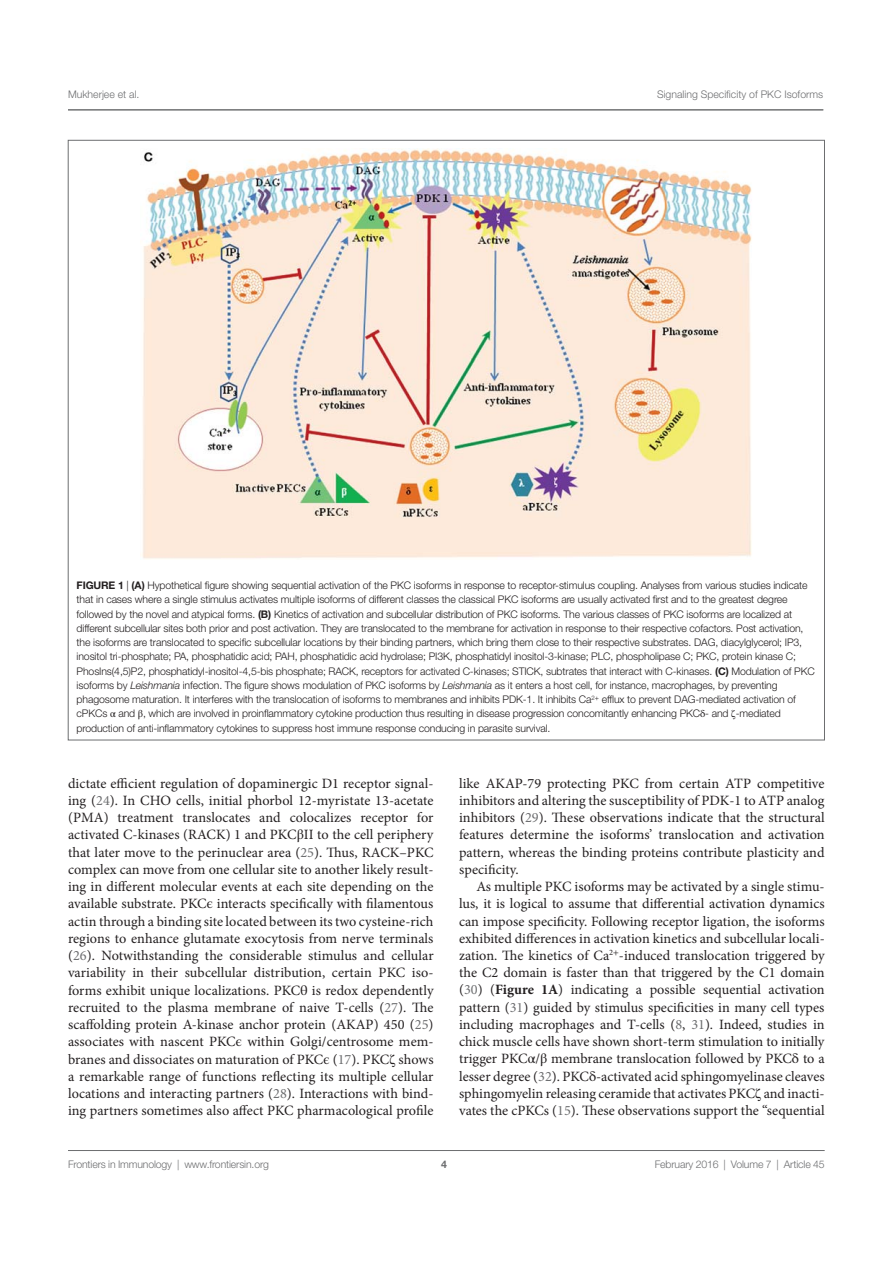
<style>
.page{position:relative;width:893px;height:1263px;background:#fff}
.page>*{position:absolute;margin:0;border:0;box-sizing:border-box;transform-origin:0 0}
.t1{font:14.25px/17.2px "Minion Pro";letter-spacing:.005em;color:#231f20;text-align:justify}
.t2{font:300 10.5px/14.2px "Helvetica Neue LT Std";letter-spacing:-.01em;color:#231f20}
.t3{font:300 10.5px "Helvetica Neue LT Std";letter-spacing:-.015em;color:#6d6e70}
.t4{font:700 10.5px "Helvetica Neue LT Std";color:#6d6e70}
.s1{font-weight:700}
.s2{font-style:italic}
.s3{font-family:"STIX General";font-weight:400}
.s4{color:#6d6e70}
.s5{font-family:"STIX General"}
</style>
<div class="page">
<hr style="left:68px;top:1150px;width:757px;height:1px;background:#6d6e70">
<hr style="left:68px;top:110px;width:755px;height:1px;background:#6d6e70">
<img style="left:142px;top:149px;width:610px;height:410px">
<p class="t3" style="left:68px;top:91px;width:73px">Mukherjee et al.</p>
<p class="t3" style="left:657px;top:91px;width:168px">Signaling Specificity of PKC Isoforms</p>
<p class="t2" style="left:77px;top:579px;width:740px"><span class="s1">FIGURE 1</span> | <span class="s1">(A)</span> Hypothetical figure showing sequential activation of the PKC isoforms in response to receptor-stimulus coupling. Analyses from various studies indicate that in cases where a single stimulus activates multiple isoforms of different classes the classical PKC isoforms are usually activated first and to the greatest degree followed by the novel and atypical forms. <span class="s1">(B)</span> Kinetics of activation and subcellular distribution of PKC isoforms. The various classes of PKC isoforms are localized at different subcellular sites both prior and post activation. They are translocated to the membrane for activation in response to their respective cofactors. Post activation, the isoforms are translocated to specific subcellular locations by their binding partners, which bring them close to their respective substrates. DAG, diacylglycerol; IP3, inositol tri-phosphate; PA, phosphatidic acid; PAH, phosphatidic acid hydrolase; PI3K, phosphatidyl inositol-3-kinase; PLC, phospholipase C; PKC, protein kinase C; PhosIns(4,5)P2, phosphatidyl-inositol-4,5-bis phosphate; RACK, receptors for activated C-kinases; STICK, subtrates that interact with C-kinases. <span class="s1">(C)</span> Modulation of PKC isoforms by <span class="s2">Leishmania</span> infection. The figure shows modulation of PKC isoforms by <span class="s2">Leishmania</span> as it enters a host cell, for instance, macrophages, by preventing phagosome maturation. It interferes with the translocation of isoforms to membranes and inhibits PDK-1. It inhibits Ca<sup>2</sup><sup>+</sup> efflux to prevent DAG-mediated activation of cPKCs <span class="s3">α</span> and <span class="s3">β</span>, which are involved in proinflammatory cytokine production thus resulting in disease progression concomitantly enhancing PKC<span class="s3">δ</span>- and <span class="s3">ζ</span>-mediated production of anti-inflammatory cytokines to suppress host immune response conducing in parasite survival.</p>
<p class="t1" style="left:68px;top:776px;width:367px">dictate efficient regulation of dopaminergic D1 receptor signal&shy;ing (<span class="s4">24</span>). In CHO cells, initial phorbol 12-myristate 13-acetate (PMA) treatment translocates and colocalizes receptor for activated C-kinases (RACK) 1 and PKC<span class="s5">β</span>II to the cell periphery that later move to the perinuclear area (<span class="s4">25</span>). Thus, RACK–PKC complex can move from one cellular site to another likely result&shy;ing in different molecular events at each site depending on the available substrate. PKC<span class="s5">ϵ</span> interacts specifically with filamentous actin through a binding site located between its two cysteine-rich regions to enhance glutamate exocytosis from nerve terminals (<span class="s4">26</span>). Notwithstanding the considerable stimulus and cellular variability in their subcellular distribution, certain PKC iso&shy;forms exhibit unique localizations. PKC<span class="s5">θ</span> is redox dependently recruited to the plasma membrane of naive T-cells (<span class="s4">27</span>). The scaffolding protein A-kinase anchor protein (AKAP) 450 (<span class="s4">25</span>) associates with nascent PKC<span class="s5">ϵ</span> within Golgi/centrosome mem&shy;branes and dissociates on maturation of PKC<span class="s5">ϵ</span> (<span class="s4">17</span>). PKC<span class="s5">ζ</span> shows a remarkable range of functions reflecting its multiple cellular locations and interacting partners (<span class="s4">28</span>). Interactions with bind&shy;ing partners sometimes also affect PKC pharmacological profile</p>
<p class="t1" style="left:459px;top:776px;width:367px">like AKAP-79 protecting PKC from certain ATP competitive inhibitors and altering the susceptibility of PDK-1 to ATP analog inhibitors (<span class="s4">29</span>). These observations indicate that the structural features determine the isoforms’ translocation and activation pattern, whereas the binding proteins contribute plasticity and specificity.</p>
<p class="t1" style="left:459px;top:879px;width:367px;text-indent:17px">As multiple PKC isoforms may be activated by a single stimu&shy;lus, it is logical to assume that differential activation dynamics can impose specificity. Following receptor ligation, the isoforms exhibited differences in activation kinetics and subcellular locali&shy;zation. The kinetics of Ca<sup>2</sup><sup>+</sup>-induced translocation triggered by the C2 domain is faster than that triggered by the C1 domain (<span class="s4">30</span>) (<span class="s1">Figure 1A</span>) indicating a possible sequential activation pattern (<span class="s4">31</span>) guided by stimulus specificities in many cell types including macrophages and T-cells (<span class="s4">8</span>, <span class="s4">31</span>). Indeed, studies in chick muscle cells have shown short-term stimulation to initially trigger PKC<span class="s5">α</span>/<span class="s5">β</span> membrane translocation followed by PKC<span class="s5">δ</span> to a lesser degree (<span class="s4">32</span>). PKC<span class="s5">δ</span>-activated acid sphingomyelinase cleaves sphingomyelin releasing ceramide that activates PKC<span class="s5">ζ</span> and inacti&shy;vates the cPKCs (<span class="s4">15</span>). These observations support the “sequential</p>
<p class="t3" style="left:68px;top:1160px;width:202px">Frontiers in Immunology | www.frontiersin.org</p>
<p class="t4" style="left:441px;top:1160px;width:7px">4</p>
<p class="t3" style="left:655px;top:1160px;width:171px">February 2016 | Volume 7 | Article 45</p>
</div>
